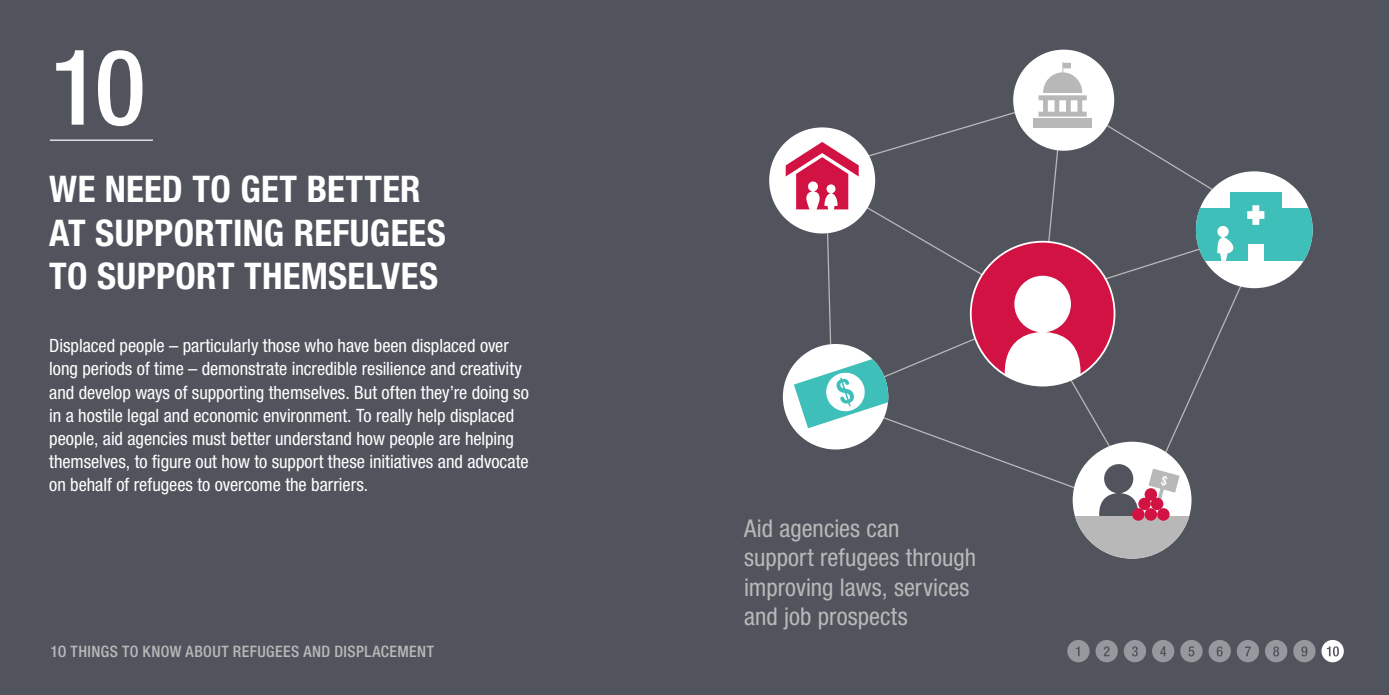
<style>
.page{position:relative;width:1389px;height:695px;background:#fff}
.page>*{position:absolute;margin:0;border:0;box-sizing:border-box;transform-origin:0 0}
.t1{font:500 condensed 105px "Helvetica Neue LT Std";color:#fff}
.t2{font:700 condensed 36.75px/43.8px "Helvetica Neue LT Std";letter-spacing:.005em;color:#fff}
.t3{font:condensed 24.5px/29.4px "Helvetica Neue LT Std";letter-spacing:.005em;color:#b9b8b9}
.t4{font:condensed 18.38px/23.1px "Helvetica Neue LT Std";color:#fff}
.t5{font:500 condensed 15.75px "Helvetica Neue LT Std";letter-spacing:.025em;color:#b9b8b9}
</style>
<div class="page">
<div style="left:0;top:0;width:1389px;height:694px;background:#51545d"></div>
<hr style="left:50px;top:139px;width:103px;height:2px;background:#fff">
<div style="left:1067px;top:639px;width:23px;height:23px;background:#97989e;border-radius:50%"></div>
<svg style="left:1076px;top:646px;width:4px;height:10px"></svg>
<div style="left:1096px;top:639px;width:22px;height:23px;background:#97989e;border-radius:50%"></div>
<svg style="left:1104px;top:646px;width:6px;height:10px"></svg>
<div style="left:1124px;top:639px;width:22px;height:23px;background:#97989e;border-radius:50%"></div>
<svg style="left:1132px;top:646px;width:6px;height:10px"></svg>
<div style="left:1152px;top:639px;width:22px;height:23px;background:#97989e;border-radius:50%"></div>
<svg style="left:1160px;top:646px;width:6px;height:10px"></svg>
<div style="left:1180px;top:639px;width:23px;height:23px;background:#97989e;border-radius:50%"></div>
<svg style="left:1189px;top:646px;width:5px;height:10px"></svg>
<div style="left:1209px;top:639px;width:22px;height:23px;background:#97989e;border-radius:50%"></div>
<svg style="left:1217px;top:646px;width:6px;height:10px"></svg>
<div style="left:1237px;top:639px;width:22px;height:23px;background:#97989e;border-radius:50%"></div>
<svg style="left:1245px;top:646px;width:6px;height:10px"></svg>
<div style="left:1265px;top:639px;width:22px;height:23px;background:#97989e;border-radius:50%"></div>
<svg style="left:1273px;top:646px;width:6px;height:10px"></svg>
<div style="left:1293px;top:639px;width:23px;height:23px;background:#97989e;border-radius:50%"></div>
<svg style="left:1301px;top:646px;width:6px;height:10px"></svg>
<svg style="left:1321px;top:639px;width:23px;height:23px"></svg>
<svg style="left:1327px;top:646px;width:12px;height:10px"></svg>
<div style="left:770px;top:128px;width:104px;height:104px;background:#fff;border-radius:50%"></div>
<div style="left:1014px;top:51px;width:99px;height:98px;background:#fff;border-radius:50%"></div>
<div style="left:1196px;top:171px;width:117px;height:117px;background:#fff;border-radius:50%"></div>
<div style="left:1196px;top:208px;width:117px;height:52px;background:#3ebfb9"></div>
<div style="left:1230px;top:192px;width:52px;height:52px;background:#3ebfb9"></div>
<svg style="left:1099px;top:549px;width:66px;height:9px"></svg>
<svg style="left:786px;top:62px;width:478px;height:487px"></svg>
<h1 class="t1" style="left:50px;top:25px;width:97px">10</h1>
<h2 class="t2" style="left:49px;top:166px;width:398px">WE NEED TO GET BETTER<br>AT SUPPORTING REFUGEES<br>TO SUPPORT THEMSELVES</h2>
<p class="t4" style="left:49px;top:334px;width:481px">Displaced people – particularly those who have been displaced over long periods of time – demonstrate incredible resilience and creativity and develop ways of supporting themselves. But often they’re doing so in a hostile legal and economic environment. To really help displaced people, aid agencies must better understand how people are helping themselves, to figure out how to support these initiatives and advocate on behalf of refugees to overcome the barriers.</p>
<p class="t5" style="left:51px;top:642px;width:385px">1O THINGSHINGS TO KNOW ABOUT REFUGEES AND DISPLACEMENTT</p>
<p class="t5" style="left:348px;top:642px;width:10px">S</p>
<h3 class="t3" style="left:744px;top:513px;width:234px">Aid agencies can<br>support refugees through improving laws, services and job prospects</h3>
</div>
